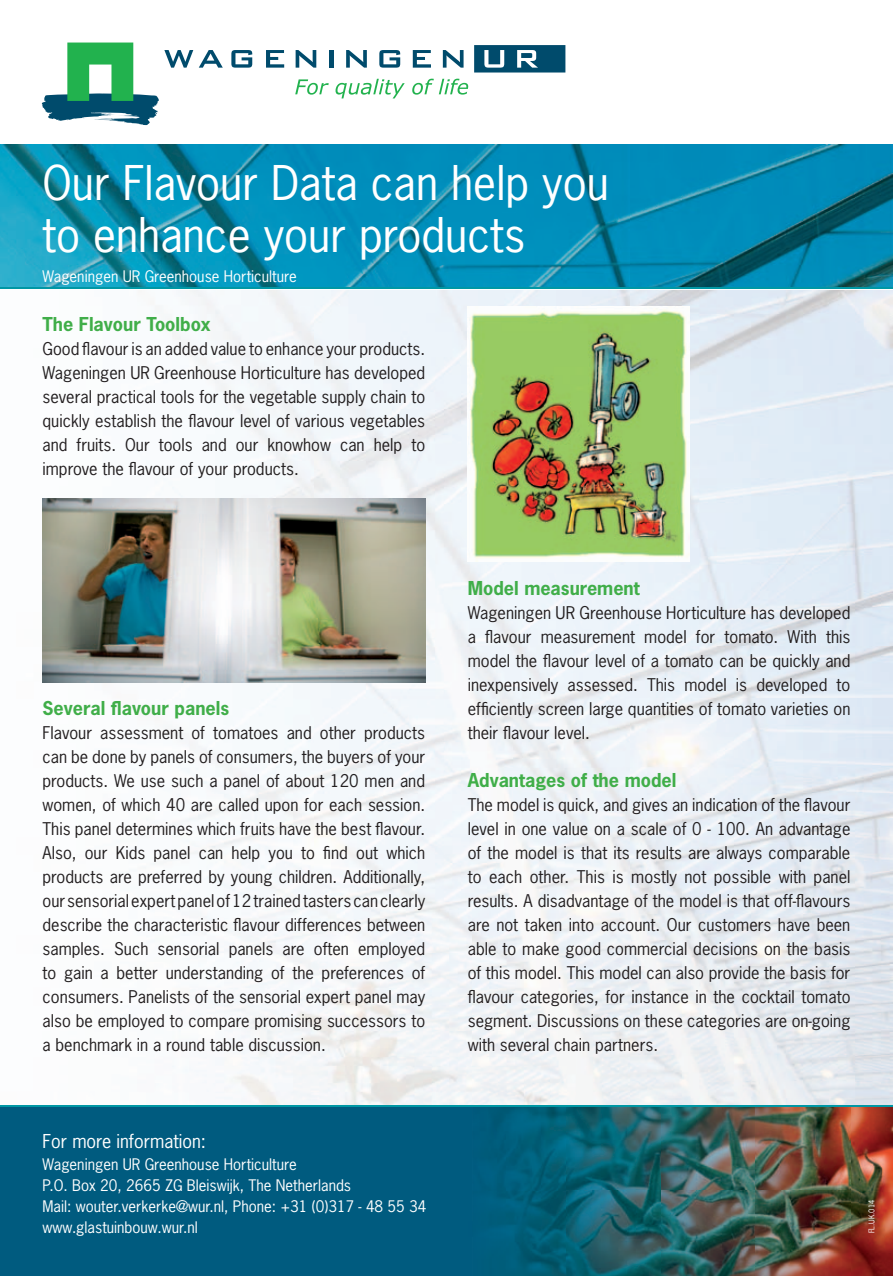
<style>
.page{position:relative;width:893px;height:1276px;background:#fff}
.page>*{position:absolute;margin:0;border:0;box-sizing:border-box;transform-origin:0 0}
.t1{font:45px/52.5px "News Gothic Std";color:#fff}
.t2{font:700 18px "News Gothic Std";color:#40ae49}
.t3{font:18px "News Gothic Std";color:#fff}
.t4{font:16.5px/24px "News Gothic Std";color:#231f20;text-align:justify}
.t5{font:15px/21px "News Gothic Std";color:#fff}
.t6{font:7.5px "News Gothic Std";color:#fff}
</style>
<div class="page">
<img style="left:0;top:144px;width:893px;height:961px">
<div style="left:0;top:1106px;width:469px;height:170px;background:#005b7f"></div>
<svg style="left:42px;top:43px;width:151px;height:82px"></svg>
<svg style="left:199px;top:50px;width:24px;height:18px"></svg>
<svg style="left:231px;top:50px;width:21px;height:18px"></svg>
<svg style="left:266px;top:50px;width:18px;height:18px"></svg>
<svg style="left:296px;top:50px;width:20px;height:18px"></svg>
<hr style="left:329px;top:50px;width:4px;height:18px;background:#004b6c">
<svg style="left:346px;top:50px;width:21px;height:18px"></svg>
<svg style="left:379px;top:50px;width:21px;height:18px"></svg>
<svg style="left:413px;top:50px;width:18px;height:18px"></svg>
<svg style="left:443px;top:50px;width:21px;height:18px"></svg>
<svg style="left:295px;top:79px;width:173px;height:19px"></svg>
<svg style="left:474px;top:45px;width:91px;height:27px;background:#296883"></svg>
<hr style="left:0;top:288px;width:893px;height:2px;background:#fff">
<hr style="left:0;top:288px;width:893px;height:1px;background:#0097a4">
<img style="left:472px;top:1106px;width:421px;height:170px">
<svg style="left:469px;top:1107px;width:3px;height:169px"></svg>
<img style="left:468px;top:1106px;width:382px;height:1px">
<hr style="left:0;top:1105px;width:893px;height:1px;background:#0097a4">
<img style="left:43px;top:499px;width:382px;height:183px">
<img style="left:468px;top:307px;width:221px;height:254px">
<h1 class="t1" style="left:43px;top:156px;width:568px">Our Flavour Data can help you to enhance your products</h1>
<p class="t5" style="left:43px;top:266px;width:256px">Wageningen UR Greenhouse Horticulture</p>
<p class="t2" style="left:43px;top:312px;width:170px">The Flavour Toolbox</p>
<p class="t4" style="left:43px;top:336px;width:384px">Good flavour is an added value to enhance your products.<br>Wageningen UR Greenhouse Horticulture has developed several practical tools for the vegetable supply chain to quickly establish the flavour level of various vegetables and fruits. Our tools and our knowhow can help to improve the flavour of your products.</p>
<p class="t2" style="left:43px;top:696px;width:188px">Several flavour panels</p>
<p class="t4" style="left:43px;top:720px;width:384px">Flavour assessment of tomatoes and other products can be done by panels of consumers, the buyers of your products. We use such a panel of about 120 men and women, of which 40 are called upon for each session.<br>This panel determines which fruits have the best flavour.<br>Also, our Kids panel can help you to find out which products are preferred by young children. Additionally, our sensorial expert panel of 12 trained tasters can clearly describe the characteristic flavour differences between samples. Such sensorial panels are often employed to gain a better understanding of the preferences of consumers. Panelists of the sensorial expert panel may also be employed to compare promising successors to a benchmark in a round table discussion.</p>
<p class="t3" style="left:43px;top:1130px;width:165px">For more information:</p>
<p class="t5" style="left:43px;top:1154px;width:385px">Wageningen UR Greenhouse Horticulture<br>P.O. Box 20, 2665 ZG Bleiswijk, The Netherlands<br>Mail: wouter.verkerke@wur.nl, Phone: +31 (0)317 - 48 55 34 www.glastuinbouw.wur.nl</p>
<p class="t2" style="left:468px;top:576px;width:174px">Model measurement</p>
<p class="t4" style="left:468px;top:600px;width:384px">Wageningen UR Greenhouse Horticulture has developed a flavour measurement model for tomato. With this model the flavour level of a tomato can be quickly and inexpensively assessed. This model is developed to efficiently screen large quantities of tomato varieties on their flavour level.</p>
<p class="t2" style="left:468px;top:768px;width:210px">Advantages of the model</p>
<p class="t4" style="left:468px;top:792px;width:384px">The model is quick, and gives an indication of the flavour level in one value on a scale of 0 - 100. An advantage of the model is that its results are always comparable to each other. This is mostly not possible with panel results. A disadvantage of the model is that off-flavours are not taken into account. Our customers have been able to make good commercial decisions on the basis of this model. This model can also provide the basis for flavour categories, for instance in the cocktail tomato segment. Discussions on these categories are on-going with several chain partners.</p>
<p class="t6" style="left:867px;top:1233px;width:35px;rotate:-90deg">FL. UK.014</p>
</div>
